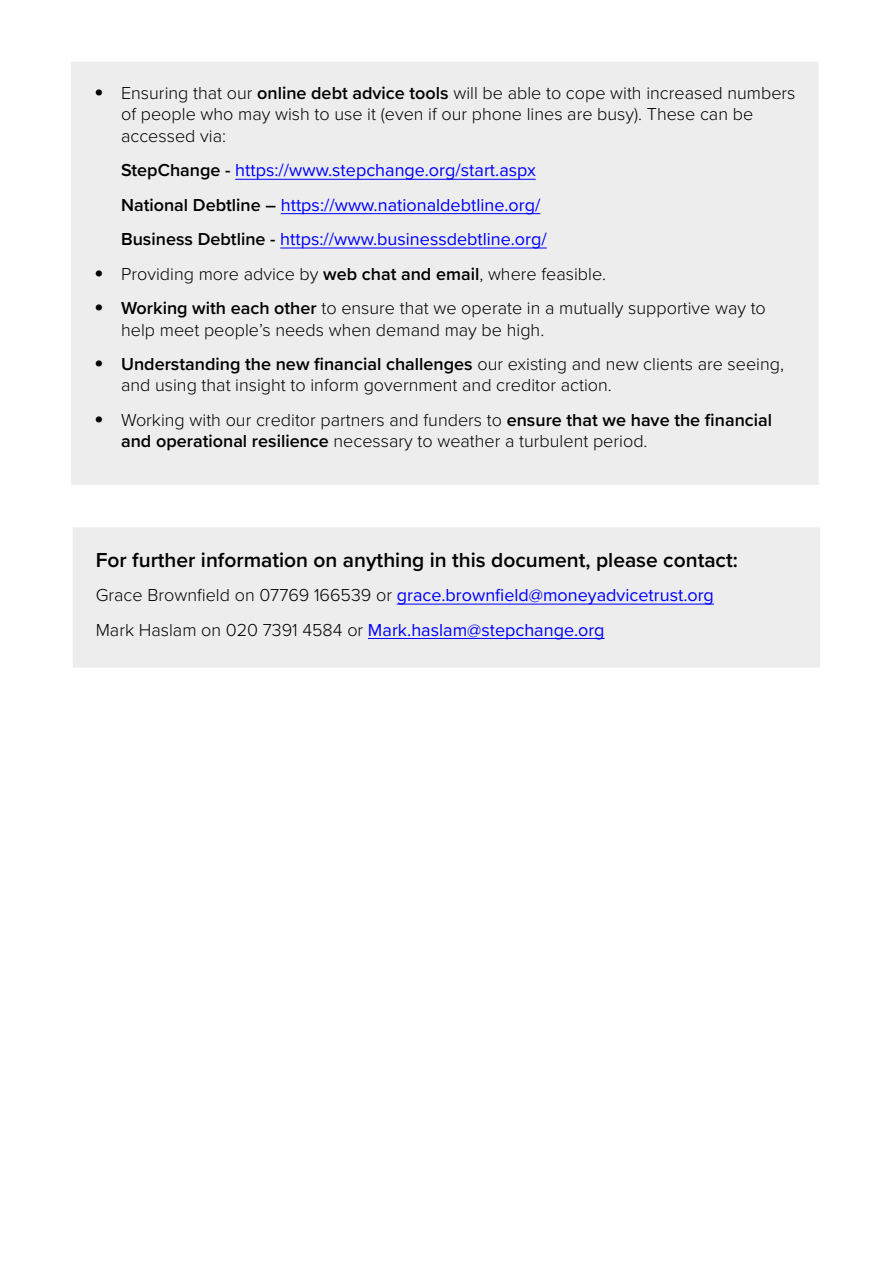
<style>
.page{position:relative;width:893px;height:1263px;background:#fff}
.page>*{position:absolute;margin:0;border:0;box-sizing:border-box;transform-origin:0 0}
.t1{font:600 21px "Proxima Nova";color:#000}
.t2{font:300 18px/21.6px "Proxima Nova";color:#000}
.t3{font:18px/34.3px "Proxima Nova";color:#00f}
.t4{font:600 18px/34.3px "Proxima Nova";color:#000}
.s1{font-weight:600;font-size:27px}
.s2{font-weight:600}
.s3{font-weight:600;color:#000}
.s4{font-weight:300}
.s5{font-weight:400;color:#00f}
.s6{font-weight:300;color:#000}
</style>
<div class="page">
<div style="left:74px;top:65px;width:742px;height:417px;background:#ededed"></div>
<hr style="left:235px;top:179px;width:301px;height:1px;background:#00f">
<hr style="left:281px;top:213px;width:259px;height:1px;background:#00f">
<hr style="left:280px;top:247px;width:267px;height:1px;background:#00f">
<div style="left:71px;top:62px;width:748px;height:423px;border:6px solid #ededed"></div>
<div style="left:76px;top:530px;width:741px;height:135px;background:#ededed"></div>
<hr style="left:397px;top:604px;width:317px;height:1px;background:#00f">
<hr style="left:368px;top:638px;width:237px;height:1px;background:#00f">
<div style="left:73px;top:527px;width:747px;height:141px;border:6px solid #ededed"></div>
<p class="t2" style="left:121px;top:81px;width:676px;text-indent:-27px"><span class="s1">•</span> Ensuring that our <span class="s2">online debt advice tools</span> will be able to cope with increased numbers of people who may wish to use it (even if our phone lines are busy). These can be accessed via:</p>
<p class="t3" style="left:121px;top:152px;width:427px"><span class="s3">StepChange -</span> https://www.stepchange.org/start.aspx<br><span class="s3">National Debtline –</span> https://www.nationaldebtline.org/<br><span class="s3">Business Debtline -</span> https://www.businessdebtline.org/</p>
<p class="t2" style="left:94px;top:262px;width:513px"><span class="s1">•</span> Providing more advice by <span class="s2">web chat and email</span>, where feasible.</p>
<p class="t2" style="left:121px;top:296px;width:646px;text-indent:-27px"><span class="s1">•</span> <span class="s2">Working with each other</span> to ensure that we operate in a mutually supportive way to help meet people’s needs when demand may be high.</p>
<p class="t2" style="left:121px;top:352px;width:664px;text-indent:-27px"><span class="s1">•</span> <span class="s2">Understanding the new financial challenges</span> our existing and new clients are seeing, and using that insight to inform government and creditor action.</p>
<p class="t2" style="left:121px;top:408px;width:653px;text-indent:-27px"><span class="s1">•</span> Working with our creditor partners and funders to <span class="s2">ensure that we have the financial and operational resilience</span> necessary to weather a turbulent period.</p>
<p class="t4" style="left:94px;top:535px;width:620px">For further information on anything in this document, please contact:<br><span class="s4">Grace Brownfield on 07769 166539 or</span> <span class="s5">grace.brownfield@moneyadvicetrust.org</span></p>
<p class="t3" style="left:94px;top:607px;width:510px"><span class="s6">Mark Haslam on 020 7391 4584 or</span> Mark.haslam@stepchange.org</p>
<p class="t1" style="left:96px;top:544px;width:644px">For further information on anything in this document, please contact:</p>
<p class="t3" style="left:96px;top:577px;width:620px"><span class="s6">Grace Brownfield on 07769 166539 or</span> grace.brownfield@moneyadvicetrust.org<br><span class="s6">Mark Haslam on 020 7391 4584 or</span> Mark.haslam@stepchange.org</p>
</div>
